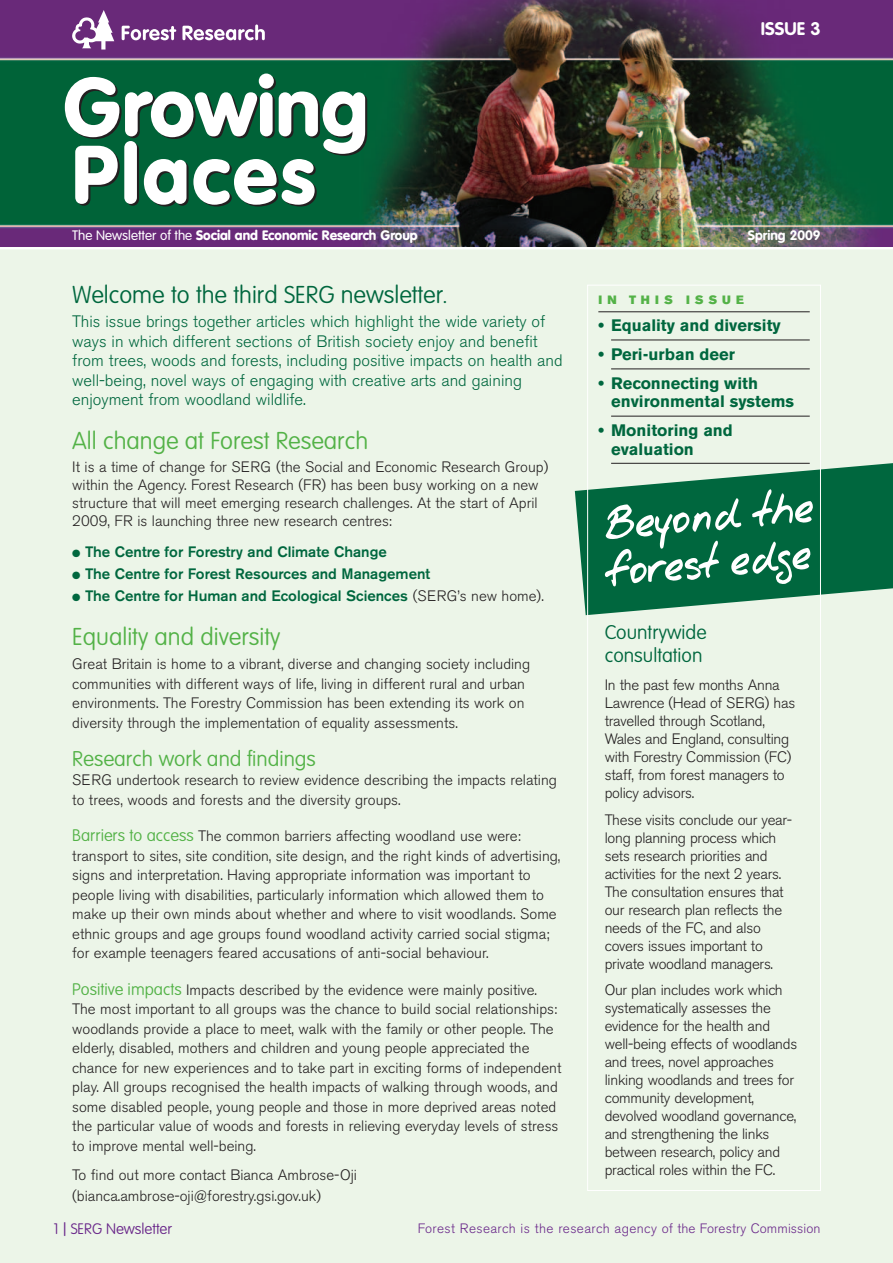
<style>
.page{position:relative;width:893px;height:1263px;background:#fff}
.page>*{position:absolute;margin:0;border:0;box-sizing:border-box;transform-origin:0 0}
.t1{font:900 81px "VAG Rounded";letter-spacing:.005em;color:#fff}
.t2{font:100 24px "VAG Rounded";color:#53b247}
.t3{font:100 24px "VAG Rounded";color:#00673e}
.t4{font:100 21px "VAG Rounded";color:#53b247}
.t5{font:100 19.5px/22.6px "VAG Rounded";color:#00673e}
.t6{font:700 18px "VAG Rounded";color:#fff}
.t7{font:300 16.5px/19.5px "Akzidenz Grotesk BE";color:#00673e}
.t8{font:700 16.5px/18.3px "Akzidenz Grotesk BE";color:#00673e}
.t9{font:300 15px/18px "Akzidenz Grotesk BE";color:#231f20}
.t10{font:500 15px "Akzidenz Grotesk BE";color:#00673e}
.t11{font:100 15px "VAG Rounded";color:#6a288a}
.t12{font:300 13.5px "Akzidenz Grotesk BE";letter-spacing:.03em;color:#6a288a}
.t13{font:900 13.5px "VAG Rounded";color:#fff}
.t14{font:700 13.5px "VAG Rounded";color:#fff}
.t15{font:12px "Akzidenz Grotesk BE Super";letter-spacing:.42em;color:#53b247}
.s1{font-weight:300}
.s2{font-weight:300;color:#231f20}
.s3{font-family:"VAG Rounded";font-weight:100;font-size:16.5px;color:#53b247}
.s4{font-size:18px}
</style>
<div class="page">
<div style="left:0;top:181px;width:893px;height:1082px;background:#ecf5e8"></div>
<hr style="left:598px;top:312px;width:212px;height:1px;background:#231f20">
<hr style="left:611px;top:369px;width:199px;height:1px;background:#231f20">
<svg style="left:575px;top:462px;width:318px;height:153px;fill:#00673e"></svg>
<div style="left:587px;top:285px;width:234px;height:906px;border:1px solid #fff"></div>
<hr style="left:611px;top:340px;width:199px;height:1px;background:#231f20">
<hr style="left:611px;top:416px;width:199px;height:1px;background:#231f20">
<svg style="left:605px;top:489px;width:208px;height:97px;background:#358666"></svg>
<img style="left:0;top:0;width:893px;height:247px">
<svg style="left:122px;top:26px;width:54px;height:14px"></svg>
<svg style="left:182px;top:24px;width:83px;height:16px"></svg>
<svg style="left:72px;top:10px;width:42px;height:40px"></svg>
<hr style="left:0;top:247px;width:893px;height:2px;background:#fff">
<h1 class="t1" style="left:63px;top:73px;width:306px">Growing</h1>
<h1 class="t1" style="left:72px;top:141px;width:245px">Places</h1>
<p class="t6" style="left:761px;top:21px;width:61px">ISSUE 3</p>
<p class="t13" style="left:72px;top:230px;width:347px"><span class="s1">The Newsletter of the</span> Social and Economic Research Group</p>
<p class="t14" style="left:748px;top:229px;width:74px">Spring 2009</p>
<h2 class="t3" style="left:72px;top:285px;width:377px">Welcome to the third SERG newsletter.</h2>
<p class="t7" style="left:72px;top:314px;width:492px">This issue brings together articles which highlight the wide variety of ways in which different sections of British society enjoy and benefit from trees, woods and forests, including positive impacts on health and well-being, novel ways of engaging with creative arts and gaining enjoyment from woodland wildlife.</p>
<h2 class="t2" style="left:72px;top:431px;width:297px">All change at Forest Research</h2>
<p class="t9" style="left:72px;top:459px;width:478px">It is a time of change for SERG (the Social and Economic Research Group) within the Agency. Forest Research (FR) has been busy working on a new structure that will meet emerging research challenges. At the start of April 2009, FR is launching three new research centres:</p>
<p class="t10" style="left:72px;top:546px;width:316px">● The Centre for Forestry and Climate Change</p>
<p class="t10" style="left:72px;top:568px;width:359px">● The Centre for Forest Resources and Management</p>
<p class="t10" style="left:72px;top:591px;width:473px">● The Centre for Human and Ecological Sciences <span class="s2">(SERG’s new home).</span></p>
<h2 class="t2" style="left:72px;top:627px;width:210px">Equality and diversity</h2>
<p class="t9" style="left:72px;top:656px;width:459px;line-height:19.5px">Great Britain is home to a vibrant, diverse and changing society including communities with different ways of life, living in different rural and urban environments. The Forestry Commission has been extending its work on diversity through the implementation of equality assessments.</p>
<h3 class="t4" style="left:72px;top:749px;width:245px">Research work and findings</h3>
<p class="t9" style="left:72px;top:772px;width:486px;line-height:19.5px">SERG undertook research to review evidence describing the impacts relating to trees, woods and forests and the diversity groups.</p>
<p class="t9" style="left:72px;top:828px;width:490px;line-height:19.5px"><span class="s3">Barriers to access</span> The common barriers affecting woodland use were: transport to sites, site condition, site design, and the right kinds of advertising, signs and interpretation. Having appropriate information was important to people living with disabilities, particularly information which allowed them to make up their own minds about whether and where to visit woodlands. Some ethnic groups and age groups found woodland activity carried social stigma; for example teenagers feared accusations of anti-social behaviour.</p>
<p class="t9" style="left:72px;top:981px;width:491px;line-height:19.5px"><span class="s3">Positive impacts</span> Impacts described by the evidence were mainly positive.<br>The most important to all groups was the chance to build social relationships: woodlands provide a place to meet, walk with the family or other people. The elderly, disabled, mothers and children and young people appreciated the chance for new experiences and to take part in exciting forms of independent play. All groups recognised the health impacts of walking through woods, and some disabled people, young people and those in more deprived areas noted the particular value of woods and forests in relieving everyday levels of stress to improve mental well-being.</p>
<p class="t9" style="left:72px;top:1166px;width:286px;line-height:21px">To find out more contact Bianca Ambrose-Oji (bianca.ambrose-oji@forestry.gsi.gov.uk)</p>
<p class="t15" style="left:598px;top:296px;width:147px">IN THIS ISSUE</p>
<p class="t8" style="left:598px;top:318px;width:184px">• Equality and diversity</p>
<p class="t8" style="left:598px;top:347px;width:138px">• Peri-urban deer</p>
<p class="t8" style="left:611px;top:376px;width:184px;text-indent:-13px">• Reconnecting with environmental systems</p>
<p class="t8" style="left:611px;top:423px;width:123px;text-indent:-13px">• Monitoring and evaluation</p>
<h3 class="t5" style="left:605px;top:622px;width:103px">Countrywide consultation</h3>
<p class="t9" style="left:605px;top:678px;width:192px">In the past few months Anna<br>Lawrence (Head of SERG) has travelled through Scotland,<br>Wales and England, consulting with Forestry Commission (FC) staff, from forest managers to policy advisors.</p>
<p class="t9" style="left:605px;top:812px;width:189px">These visits conclude our year&shy;long planning process which sets research priorities and activities for the next 2 years.<br>The consultation ensures that our research plan reflects the needs of the FC, and also covers issues important to private woodland managers.</p>
<p class="t9" style="left:605px;top:983px;width:194px">Our plan includes work which systematically assesses the evidence for the health and well-being effects of woodlands and trees, novel approaches linking woodlands and trees for community development, devolved woodland governance, and strengthening the links between research, policy and practical roles within the FC.</p>
<p class="t11" style="left:54px;top:1223px;width:120px">1 <span class="s4">|</span> SERG Newsletter</p>
<p class="t12" style="left:418px;top:1223px;width:404px">Forest Research is the research agency of the Forestry Commission</p>
</div>
